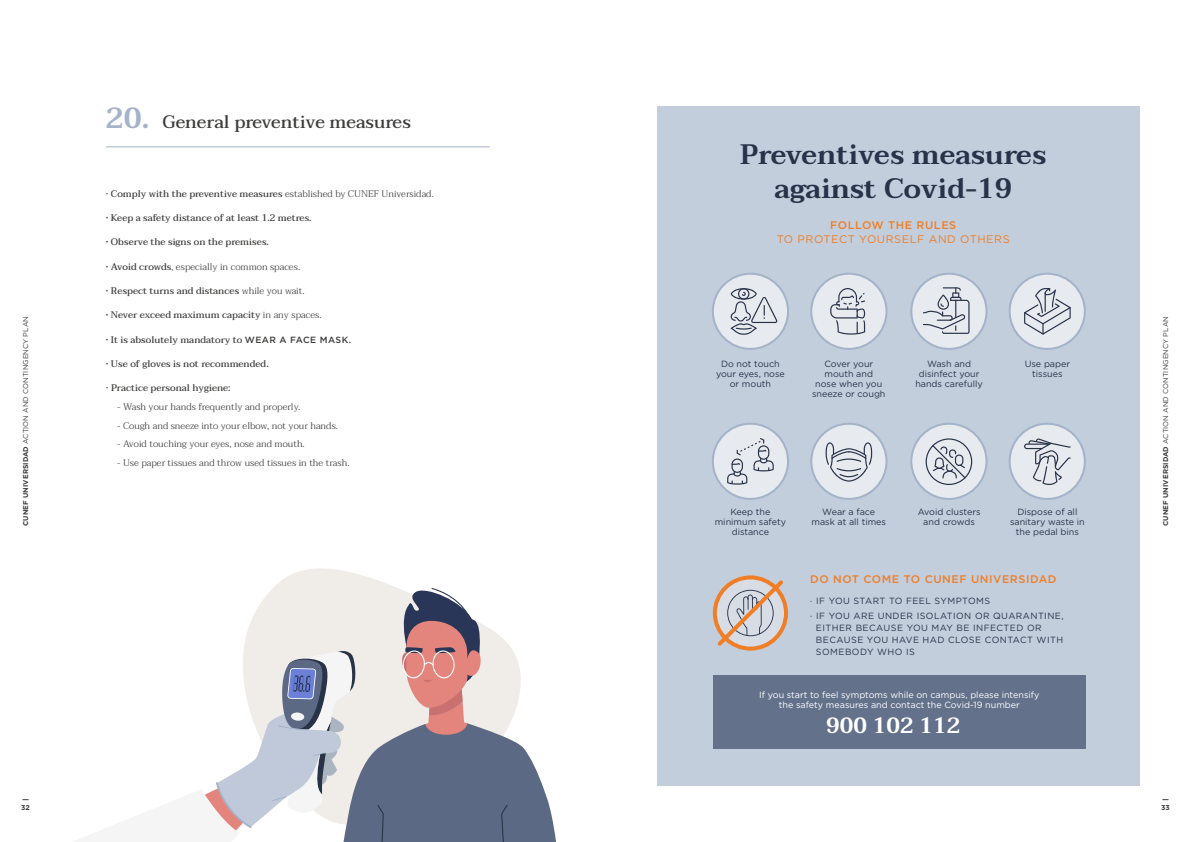
<style>
.page{position:relative;width:1191px;height:842px;background:#fff}
.page>*{position:absolute;margin:0;border:0;box-sizing:border-box;transform-origin:0 0}
.t1{font:600 28px/34px "Taviraj";color:#283349;text-align:center}
.t2{font:600 22px "Taviraj";color:#fff}
.t3{font:500 18px "Taviraj";color:#3c3c3b}
.t4{font:500 11px "Gotham";letter-spacing:.05em;color:#ef7e26}
.t5{font:11px "Gotham";letter-spacing:.05em;color:#ef7e26}
.t6{font:300 9.5px "Taviraj";color:#3c3c3b}
.t7{font:500 9.5px "Taviraj";color:#3c3c3b}
.t8{font:9px/10px "Gotham";color:#283349;text-align:center}
.t9{font:9px/12px "Gotham";letter-spacing:.05em;color:#283349}
.t10{font:9px/10px "Gotham";color:#fff;text-align:center}
.t11{font:7px "Gotham";letter-spacing:.01em;color:#3c3c3b}
.t12{font:700 7px "Gotham";color:#3c3c3b}
.s1{font-weight:700}
.s2{font-weight:600;font-size:29px;color:#a3b3c9}
.s3{font-weight:500}
.s4{font-weight:300}
.s5{font-family:"Gotham";font-size:9px}
</style>
<div class="page">
<svg style="left:276px;top:568px;width:116px;height:18px;fill:#f0ece8"></svg>
<svg style="left:204px;top:586px;width:352px;height:256px"></svg>
<div style="left:658px;top:106px;width:482px;height:679px;background:#becada"></div>
<div style="left:713px;top:675px;width:372px;height:73px;background:#63718b"></div>
<hr style="left:106px;top:147px;width:383px;height:1px;background:#a3b3c9">
<div style="left:811px;top:424px;width:75px;height:75px;background:#e7eaef;border-radius:50%"></div>
<div style="left:810px;top:423px;width:77px;height:77px;border:2px solid #a3b3c9;border-radius:50%"></div>
<svg style="left:825px;top:442px;width:47px;height:40px"></svg>
<div style="left:911px;top:274px;width:75px;height:75px;background:#e7eaef;border-radius:50%"></div>
<div style="left:910px;top:273px;width:77px;height:77px;border:2px solid #a3b3c9;border-radius:50%"></div>
<svg style="left:923px;top:287px;width:46px;height:47px"></svg>
<div style="left:1009px;top:274px;width:75px;height:75px;background:#e7eaef;border-radius:50%"></div>
<div style="left:1008px;top:273px;width:77px;height:77px;border:2px solid #a3b3c9;border-radius:50%"></div>
<svg style="left:1024px;top:288px;width:46px;height:47px"></svg>
<div style="left:1009px;top:424px;width:75px;height:75px;background:#e7eaef;border-radius:50%"></div>
<div style="left:1008px;top:423px;width:77px;height:77px;border:2px solid #a3b3c9;border-radius:50%"></div>
<svg style="left:1024px;top:438px;width:46px;height:47px"></svg>
<div style="left:713px;top:274px;width:75px;height:75px;background:#e7eaef;border-radius:50%"></div>
<div style="left:712px;top:273px;width:77px;height:77px;border:2px solid #a3b3c9;border-radius:50%"></div>
<svg style="left:730px;top:288px;width:47px;height:47px"></svg>
<div style="left:713px;top:424px;width:75px;height:75px;background:#e7eaef;border-radius:50%"></div>
<div style="left:712px;top:423px;width:77px;height:77px;border:2px solid #a3b3c9;border-radius:50%"></div>
<svg style="left:727px;top:438px;width:46px;height:47px"></svg>
<div style="left:811px;top:274px;width:75px;height:75px;background:#e7eaef;border-radius:50%"></div>
<div style="left:810px;top:273px;width:77px;height:77px;border:2px solid #a3b3c9;border-radius:50%"></div>
<svg style="left:830px;top:288px;width:35px;height:47px"></svg>
<div style="left:911px;top:424px;width:75px;height:75px;background:#e7eaef;border-radius:50%"></div>
<div style="left:910px;top:423px;width:77px;height:77px;border:2px solid #a3b3c9;border-radius:50%"></div>
<svg style="left:925px;top:438px;width:47px;height:47px"></svg>
<svg style="left:714px;top:577px;width:73px;height:72px"></svg>
<p class="t11" style="left:21px;top:526px;width:211px;rotate:-90deg"><span class="s1">CUNEF UNIVERSIDAD</span> ACTION AND CONTINGENCY PLAN</p>
<h3 class="t3" style="left:106px;top:108px;width:307px"><span class="s2">20.</span> General preventive measures</h3>
<p class="t6" style="left:106px;top:186px;width:329px">· <span class="s3">Comply with the preventive measures</span> established by CUNEF Universidad.</p>
<p class="t7" style="left:106px;top:210px;width:207px">• Keep a safety distance of at least 1.2 metres.</p>
<p class="t7" style="left:106px;top:234px;width:165px">• Observe the signs on the premises.</p>
<p class="t6" style="left:106px;top:259px;width:196px"><span class="s3">• Avoid crowds</span>, especially in common spaces.</p>
<p class="t7" style="left:106px;top:283px;width:200px">• Respect turns and distances <span class="s4">while you wait.</span></p>
<p class="t7" style="left:106px;top:307px;width:217px">• Never exceed maximum capacity <span class="s4">in any spaces.</span></p>
<p class="t7" style="left:106px;top:332px;width:247px">• It is absolutely mandatory to <span class="s5">WEAR A FACE MASK</span>.</p>
<p class="t7" style="left:106px;top:356px;width:164px">• Use of gloves is not recommended.</p>
<p class="t7" style="left:106px;top:380px;width:126px">· Practice personal hygiene:</p>
<p class="t6" style="left:117px;top:399px;width:185px">- Wash your hands frequently and properly.</p>
<p class="t6" style="left:117px;top:418px;width:222px">- Cough and sneeze into your elbow, not your hands.</p>
<p class="t6" style="left:117px;top:437px;width:189px">- Avoid touching your eyes, nose and mouth.</p>
<p class="t6" style="left:117px;top:455px;width:234px">- Use paper tissues and throw used tissues in the trash.</p>
<h1 class="t1" style="left:740px;top:137px;width:308px">Preventives measures against Covid-19</h1>
<p class="t4" style="left:830px;top:218px;width:128px">FOLLOW THE RULES</p>
<p class="t5" style="left:776px;top:232px;width:234px">TO PROTECT YOURSELF AND OTHERS</p>
<p class="t8" style="left:716px;top:359px;width:70px">Do not touch your eyes, nose or mouth</p>
<p class="t8" style="left:812px;top:359px;width:75px">Cover your mouth and<br>nose when you sneeze or cough</p>
<p class="t8" style="left:915px;top:359px;width:69px">Wash and disinfect your hands carefully</p>
<p class="t8" style="left:1024px;top:359px;width:47px">Use paper tissues</p>
<p class="t8" style="left:1010px;top:507px;width:76px">Dispose of all sanitary waste in the pedal bins</p>
<p class="t4" style="left:810px;top:572px;width:248px">DO NOT COME TO CUNEF UNIVERSIDAD</p>
<p class="t9" style="left:810px;top:593px;width:255px;line-height:14.8px">· IF YOU START TO FEEL SYMPTOMS<br>· IF YOU ARE UNDER ISOLATION OR QUARANTINE,</p>
<p class="t9" style="left:816px;top:621px;width:249px">EITHER BECAUSE YOU MAY BE INFECTED OR<br>BECAUSE YOU HAVE HAD CLOSE CONTACT WITH<br>SOMEBODY WHO IS</p>
<p class="t10" style="left:759px;top:689px;width:282px">If you start to feel symptoms while on campus, please intensify the safety measures and contact the Covid-19 number</p>
<h2 class="t2" style="left:826px;top:712px;width:136px">900 102 112</h2>
<p class="t8" style="left:811px;top:507px;width:76px">Wear a face mask at all times</p>
<p class="t8" style="left:917px;top:507px;width:64px">Avoid clusters and crowds</p>
<p class="t8" style="left:714px;top:507px;width:73px">Keep the minimum safety distance</p>
<p class="t11" style="left:1161px;top:526px;width:211px;rotate:-90deg"><span class="s1">CUNEF UNIVERSIDAD</span> ACTION AND CONTINGENCY PLAN</p>
<p class="t12" style="left:21px;top:802px;width:10px">32</p>
<p class="t12" style="left:1161px;top:802px;width:10px">33</p>
</div>
